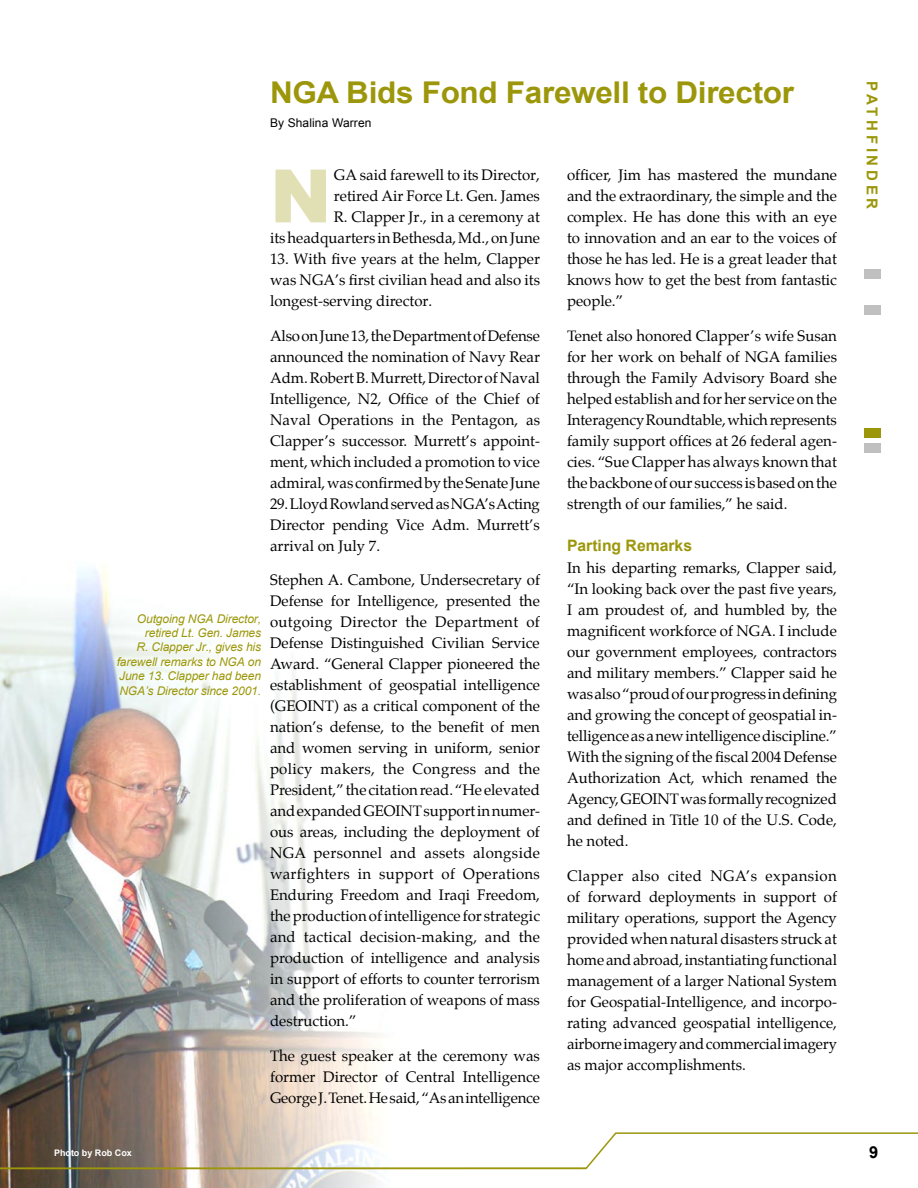
<style>
.page{position:relative;width:918px;height:1188px;background:#fff}
.page>*{position:absolute;margin:0;border:0;box-sizing:border-box;transform-origin:0 0}
._04b-Body_Drop_Cap{font:900 73.65px "Arial";color:#e1e0b5}
._02-Article_Head{font:700 30px "Arial";letter-spacing:-.01em;color:#9c970a;scale:1.05 1}
.t1{font:700 16.5px "Arial";color:#000}
._03-Subhead_1{font:700 15.75px "Arial";color:#9c970a}
._04-Body_text{font:15px/21px "Palatino";color:#000;text-align:justify}
._04b-Body_Drop_Cap-2{font:15px/21px "Palatino";color:#000;text-align:right}
.t2{font:700 15px "Arial";letter-spacing:.25em;color:#9c970a}
._06-Photo_Caption{font:italic 12px/14.4px "Arial";letter-spacing:-.01em;color:#9c970a;text-align:right}
._02a-Byline{font:12px "Arial";letter-spacing:.01em;color:#000}
._06a-Photo_Credit{font:700 9px "Arial";color:#fff}
</style>
<div class="page">
<img style="left:0;top:568px;width:386px;height:620px">
<div style="left:864px;top:270px;width:17px;height:9px;background:#c0c0c0"></div>
<div style="left:864px;top:306px;width:17px;height:9px;background:#c0c0c0"></div>
<div style="left:864px;top:429px;width:17px;height:9px;background:#9c970a"></div>
<div style="left:864px;top:443px;width:17px;height:9px;background:#c0c0c0"></div>
<svg style="left:0;top:1132px;width:918px;height:38px"></svg>
<hr style="left:0;top:1168px;width:586px;height:1px;background:#9c970a">
<p class="_06-Photo_Caption" style="left:117px;top:611px;width:146px">Outgoing NGA Director, retired Lt. Gen. James<br>R. Clapper Jr., gives his farewell remarks to NGA on<br>June 13. Clapper had been<br>NGA’s Director since 2001.</p>
<p class="_02-Article_Head" style="left:270px;top:75px;width:501px">NGA Bids Fond Farewell to Director</p>
<p class="_02a-Byline" style="left:270px;top:116px;width:103px">By Shalina Warren</p>
<p class="_04b-Body_Drop_Cap" style="left:270px;top:155px;width:63px">N</p>
<p class="_04-Body_text" style="left:567px;top:166px;width:271px">officer, Jim has mastered the mundane and the extraordinary, the simple and the complex. He has done this with an eye to innovation and an ear to the voices of those he has led. He is a great leader that knows how to get the best from fantastic people.”</p>
<p class="_04-Body_text" style="left:567px;top:326px;width:272px">Tenet also honored Clapper’s wife Susan for her work on behalf of NGA families through the Family Advisory Board she helped establish and for her service on the Interagency Roundtable, which represents family support offices at 26 federal agen&shy;cies. “Sue Clapper has always known that the backbone of our success is based on the strength of our families,” he said.</p>
<p class="_03-Subhead_1" style="left:567px;top:537px;width:127px">Parting Remarks</p>
<p class="_04-Body_text" style="left:567px;top:559px;width:272px">In his departing remarks, Clapper said, “In looking back over the past five years, I am proudest of, and humbled by, the magnificent workforce of NGA. I include our government employees, contractors and military members.” Clapper said he was also “proud of our progress in defining and growing the concept of geospatial in&shy;telligence as a new intelligence discipline.” With the signing of the fiscal 2004 Defense Authorization Act, which renamed the Agency, GEOINT was formally recognized and defined in Title 10 of the U.S. Code, he noted.</p>
<p class="_04-Body_text" style="left:567px;top:866px;width:272px">Clapper also cited NGA’s expansion of forward deployments in support of military operations, support the Agency provided when natural disasters struck at home and abroad, instantiating functional management of a larger National System for Geospatial-Intelligence, and incorpo&shy;rating advanced geospatial intelligence, airborne imagery and commercial imagery as major accomplishments.</p>
<p class="_04b-Body_Drop_Cap-2" style="left:270px;top:166px;width:272px">GA said farewell to its Director,<br>retired Air Force Lt. Gen. James<br>R. Clapper Jr., in a ceremony at<br>its headquarters in Bethesda, Md., on June</p>
<p class="_04b-Body_Drop_Cap-2" style="left:270px;top:250px;width:272px;text-align:justify">13. With five years at the helm, Clapper was NGA’s first civilian head and also its longest-serving director.</p>
<p class="_04-Body_text" style="left:270px;top:326px;width:272px">Also on June 13, the Department of Defense announced the nomination of Navy Rear Adm. Robert B. Murrett, Director of Naval Intelligence, N2, Office of the Chief of Naval Operations in the Pentagon, as Clapper’s successor. Murrett’s appoint&shy;ment, which included a promotion to vice admiral, was confirmed by the Senate June</p>
<p class="_04-Body_text" style="left:270px;top:494px;width:271px">29. Lloyd Rowland served as NGA’s Acting Director pending Vice Adm. Murrett’s arrival on July 7.</p>
<p class="_04-Body_text" style="left:270px;top:571px;width:272px">Stephen A. Cambone, Undersecretary of Defense for Intelligence, presented the outgoing Director the Department of Defense Distinguished Civilian Service Award. “General Clapper pioneered the establishment of geospatial intelligence (GEOINT) as a critical component of the nation’s defense, to the benefit of men and women serving in uniform, senior policy makers, the Congress and the President,” the citation read. “He elevated and expanded GEOINT support in numer&shy;ous areas, including the deployment of NGA personnel and assets alongside warfighters in support of Operations Enduring Freedom and Iraqi Freedom, the production of intelligence for strategic and tactical decision-making, and the production of intelligence and analysis in support of efforts to counter terrorism and the proliferation of weapons of mass destruction.”</p>
<p class="_04-Body_text" style="left:270px;top:1046px;width:271px">The guest speaker at the ceremony was former Director of Central Intelligence George J. Tenet. He said, “As an intelligence</p>
<p class="_06a-Photo_Credit" style="left:54px;top:1148px;width:79px">Photo by Rob Cox</p>
<p class="t2" style="left:880px;top:81px;width:130px;rotate:90deg">PATHFINDER</p>
<p class="t1" style="left:869px;top:1143px;width:11px">9</p>
</div>
